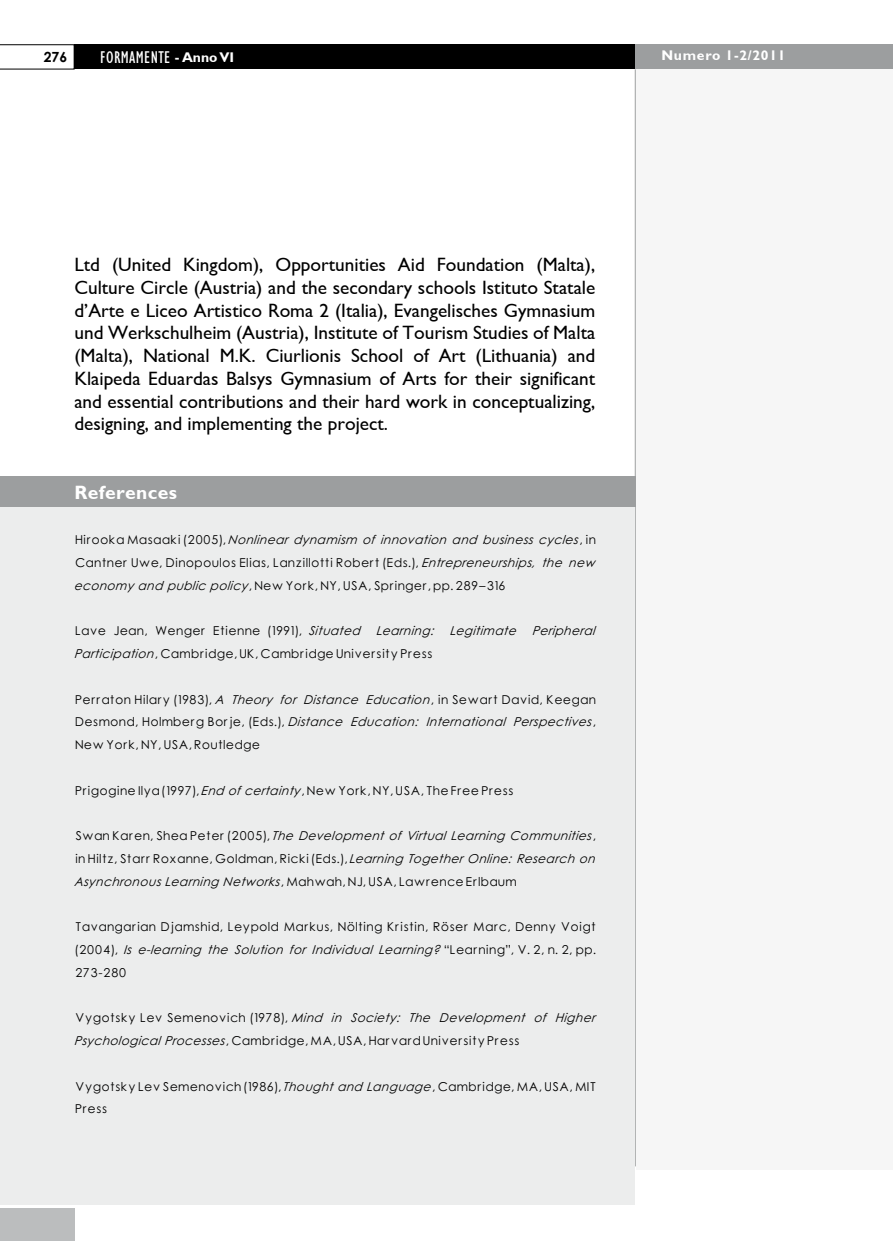
<style>
.page{position:relative;width:893px;height:1241px;background:#fff}
.page>*{position:absolute;margin:0;border:0;box-sizing:border-box;transform-origin:0 0}
.t1{font:19.25px/22.8px "Formamente";color:#000;text-align:justify}
.t2{font:700 19.25px "Formamente";letter-spacing:.02em;color:#fff}
.t3{font:17.5px "Formamente Condensed";letter-spacing:.02em;color:#fff}
.t4{font:700 14px "Formamente";letter-spacing:.05em;color:#fff}
.t5{font:700 14px "Century Gothic";color:#000}
.t6{font:12.25px/22.8px "Forma Gotik";letter-spacing:.03em;color:#000}
.t7{font:italic 12.25px "Forma Gotik i";color:#000}
.s1{font-family:"Formamente";font-weight:700;font-size:14px}
.s2{font-family:"Forma Gotik";font-style:normal}
.s3{font-family:"Forma Gotik i";font-style:italic}
</style>
<div class="page">
<div style="left:636px;top:44px;width:257px;height:1125px;background:#f6f6f6"></div>
<div style="left:74px;top:44px;width:819px;height:25px;background:#000"></div>
<div style="left:635px;top:44px;width:258px;height:25px;background:#9c9e9f"></div>
<hr style="left:635px;top:69px;width:1px;height:1097px;background:#9c9e9f">
<div style="left:0;top:1208px;width:74px;height:32px;background:#bbbdbe"></div>
<svg style="left:0;top:44px;width:74px;height:25px"></svg>
<div style="left:0;top:476px;width:635px;height:728px;background:#eceded"></div>
<div style="left:0;top:476px;width:635px;height:30px;background:#9c9e9f"></div>
<p class="t5" style="left:44px;top:47px;width:25px">276</p>
<h2 class="t3" style="left:100px;top:46px;width:135px">FORMAMENTE <span class="s1">- Anno VI</span></h2>
<p class="t4" style="left:661px;top:47px;width:126px">Numero 1-2/2011</p>
<p class="t1" style="left:74px;top:253px;width:522px">Ltd (United Kingdom), Opportunities Aid Foundation (Malta), Culture Circle (Austria) and the secondary schools Istituto Statale d’Arte e Liceo Artistico Roma 2 (Italia), Evangelisches Gymnasium und Werkschulheim (Austria), Institute of Tourism Studies of Malta (Malta), National M.K. Ciurlionis School of Art (Lithuania) and Klaipeda Eduardas Balsys Gymnasium of Arts for their significant and essential contributions and their hard work in conceptualizing, designing, and implementing the project.</p>
<h1 class="t2" style="left:74px;top:480px;width:104px">References</h1>
<p class="t7" style="left:74px;top:531px;width:522px"><span class="s2">H i r o o k a M a s a a k i ( 2 0 0 5 ) ,</span> Nonlinear dynamism of innovation and business cycles<span class="s2">, i n</span></p>
<p class="t6" style="left:74px;top:551px;width:525px">Cantner Uwe, Dinopoulos Elias, Lanzillotti Robert (Eds.), <span class="s3">Entrepreneurships, the new economy and public policy</span>, New York, NY, USA, Springer, pp. 289–316</p>
<p class="t7" style="left:74px;top:622px;width:525px"><span class="s2">L a v e J e a n , W e n g e r E t i e n n e ( 1 9 9 1 ) ,</span> Situated Learning: Legitimate Peripheral</p>
<p class="t6" style="left:74px;top:642px;width:359px"><span class="s3">Participation</span>, Cambridge, UK, Cambridge University Press</p>
<p class="t6" style="left:74px;top:687px;width:522px">Perraton Hilary (1983), <span class="s3">A Theory for Distance Education</span>, in Sewart David, Keegan</p>
<p class="t7" style="left:74px;top:713px;width:522px"><span class="s2">D e s m o n d , H o l m b e r g B o r j e , ( E d s . ) ,</span> Distance Education: International Perspectives<span class="s2">,</span></p>
<p class="t6" style="left:74px;top:733px;width:186px">New York, NY, USA, Routledge</p>
<p class="t6" style="left:74px;top:778px;width:440px">Prigogine Ilya (1997), <span class="s3">End of certainty</span>, New York, NY, USA, The Free Press</p>
<p class="t7" style="left:74px;top:827px;width:522px"><span class="s2">S w a n K a r e n , S h e a P e t e r ( 2 0 0 5 ) ,</span> The Development of Virtual Learning Communities<span class="s2">,</span></p>
<p class="t6" style="left:74px;top:846px;width:525px">in Hiltz, Starr Roxanne, Goldman, Ricki (Eds.), <span class="s3">Learning Together Online: Research on<br>Asynchronous Learning Networks</span>, M a h w a h , N J , U S A , L a w r e n c e E r l b a u m</p>
<p class="t6" style="left:74px;top:915px;width:522px">Tavangarian Djamshid, Leypold Markus, Nölting Kristin, Röser Marc, Denny Voigt</p>
<p class="t7" style="left:74px;top:940px;width:522px"><span class="s2">( 2 0 0 4 ) ,</span> Is e-learning the Solution for Individual Learning? <span class="s2">“ L e a r n i n g ” , V . 2 , n . 2 , p p .</span></p>
<p class="t6" style="left:74px;top:960px;width:53px">273-280</p>
<p class="t7" style="left:74px;top:1009px;width:525px"><span class="s2">V y g o t s k y L e v S e m e n o v i c h ( 1 9 7 8 ) ,</span> Mind in Society: The Development of Higher</p>
<p class="t6" style="left:74px;top:1028px;width:446px"><span class="s3">Psychological Processes</span>, Cambridge, MA, USA, Harvard University Press</p>
<p class="t6" style="left:74px;top:1074px;width:522px">Vygotsky Lev Semenovich (1986), <span class="s3">Thought and Language</span>, Cambridge, MA, USA, MIT<br>Press</p>
</div>
